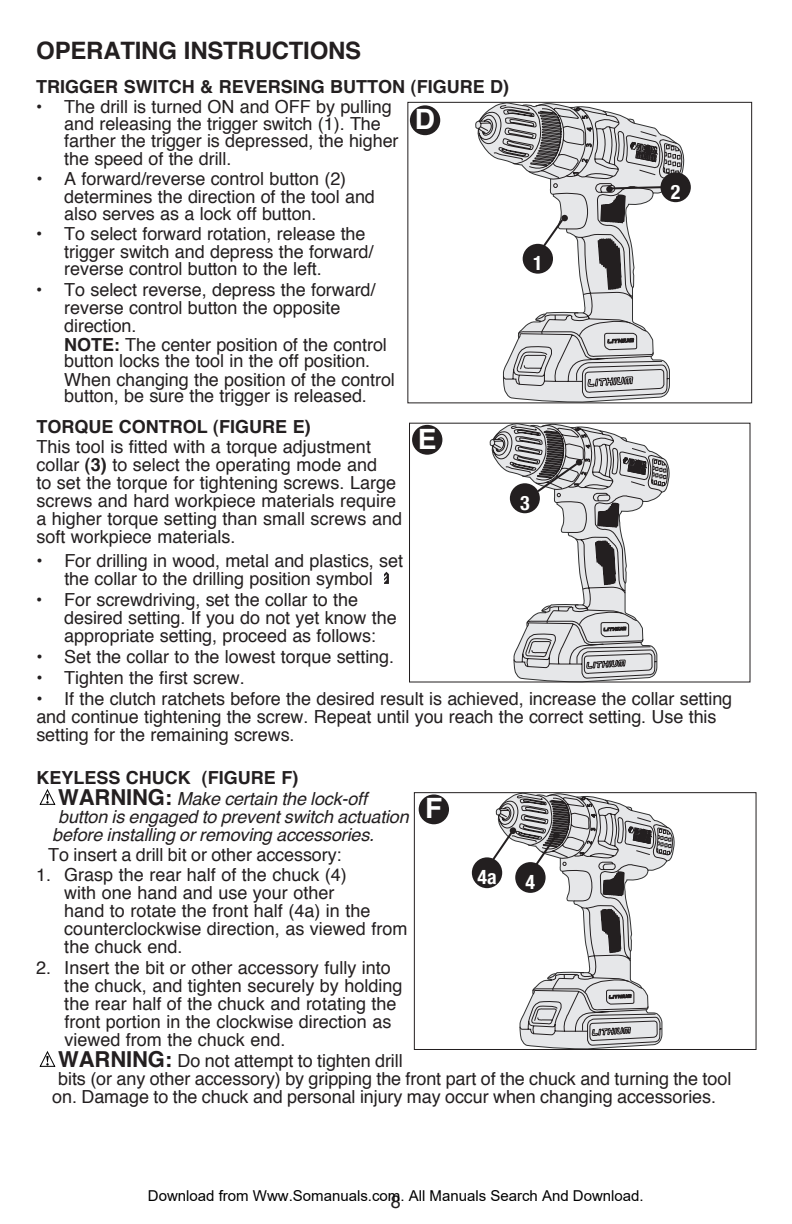
<style>
.page{position:relative;width:792px;height:1224px;background:#fff}
.page>*{position:absolute;margin:0;border:0;box-sizing:border-box;transform-origin:0 0}
.t1{font:700 28px "Helvetica";color:#fff}
.t2{font:700 24px "Helvetica";color:#231f20}
.t3{font:700 condensed 20px "Helvetica Neue";color:#fff}
.t4{font:18px/18px "Helvetica";letter-spacing:-.005em;color:#231f20}
.t5{font:italic 18px/21px "Helvetica";letter-spacing:-.01em;color:#231f20}
.t6{font:700 18px "Helvetica";color:#231f20}
.t7{font:15px "Arial";color:#000}
.s1{font-weight:700}
.s2{font-weight:700;font-style:normal}
.s3{font-weight:700;font-style:normal;font-size:22px}
.s4{font-weight:700;font-size:22px}
</style>
<div class="page">
<svg style="left:384px;top:572px;width:5px;height:12px"></svg>
<svg style="left:39px;top:789px;width:17px;height:16px"></svg>
<svg style="left:39px;top:1051px;width:17px;height:16px"></svg>
<svg style="left:493px;top:105px;width:96px;height:2px"></svg>
<svg style="left:478px;top:107px;width:203px;height:294px"></svg>
<div style="left:408px;top:102px;width:344px;height:301px;border:1px solid #231f20"></div>
<div style="left:561px;top:215px;width:7px;height:6px;background:#231f20;border-radius:50%"></div>
<svg style="left:540px;top:217px;width:25px;height:33px"></svg>
<div style="left:523px;top:244px;width:30px;height:30px;background:#231f20;border-radius:50%"></div>
<svg style="left:595px;top:183px;width:72px;height:108px"></svg>
<div style="left:660px;top:172px;width:31px;height:30px;background:#231f20;border-radius:50%"></div>
<div style="left:410px;top:105px;width:30px;height:30px;background:#231f20;border-radius:50%"></div>
<svg style="left:490px;top:425px;width:179px;height:255px"></svg>
<svg style="left:514px;top:425px;width:154px;height:253px"></svg>
<svg style="left:492px;top:427px;width:174px;height:248px"></svg>
<svg style="left:505px;top:426px;width:141px;height:160px"></svg>
<div style="left:510px;top:483px;width:30px;height:30px;background:#231f20;border-radius:50%"></div>
<div style="left:412px;top:425px;width:30px;height:30px;background:#231f20;border-radius:50%"></div>
<div style="left:414px;top:792px;width:342px;height:258px;border:1px solid #231f20"></div>
<div style="left:419px;top:794px;width:30px;height:30px;background:#231f20;border-radius:50%"></div>
<svg style="left:489px;top:793px;width:184px;height:252px"></svg>
<div style="left:472px;top:857px;width:30px;height:31px;background:#231f20;border-radius:50%"></div>
<h2 class="t2" style="left:36px;top:29px;width:65px">OPERATIN</h2>
<h2 class="t2" style="left:158px;top:29px;width:49px">G INSTRUCTIONS</h2>
<p class="t6" style="left:36px;top:71px;width:112px">TRIGGER SWITC</p>
<p class="t6" style="left:182px;top:71px;width:98px">H &amp; REVERSIN</p>
<p class="t6" style="left:311px;top:71px;width:46px">G BUTTON</p>
<p class="t6" style="left:411px;top:71px;width:100px">(FIGURE D)</p>
<p class="t4" style="left:64px;top:97px;width:336px;line-height:17.4px;text-indent:-28px">• The drill is turned ON and OFF by pulling and releasing the trigger switch (1). The farther the trigger is depressed, the higher the speed of the drill.</p>
<p class="t4" style="left:64px;top:170px;width:312px;line-height:17.4px;text-indent:-28px">• A forward/reverse control button (2) determines the direction of the tool and also serves as a lock off button.</p>
<p class="t4" style="left:64px;top:225px;width:311px;line-height:17.4px;text-indent:-28px">• To select forward rotation, release the trigger switch and depress the forward/ reverse control button to the left.</p>
<p class="t4" style="left:64px;top:280px;width:324px;text-indent:-28px">• To select reverse, depress the forward/ reverse control button the opposite direction.<br><span class="s1">NOTE:</span> The center position of the control</p>
<p class="t4" style="left:64px;top:351px;width:332px;line-height:19px">button locks the tool in the off position.<br>When changing the position of the control</p>
<p class="t4" style="left:64px;top:386px;width:304px">button, be sure the trigger is released.</p>
<p class="t6" style="left:36px;top:411px;width:109px">TORQUE CONTROL</p>
<p class="t6" style="left:213px;top:411px;width:99px">(FIGURE E)</p>
<p class="t4" style="left:36px;top:437px;width:367px">This tool is fitted with a torque adjustment collar <span class="s1">(3)</span> to select the operating mode and<br>to set the torque for tightening screws. Large screws and hard workpiece materials require a higher torque setting than small screws and soft workpiece materials.</p>
<p class="t4" style="left:36px;top:551px;width:368px;text-align:center">• For drilling in wood, metal and plastics, set the collar to the drilling position symbol</p>
<p class="t4" style="left:64px;top:590px;width:334px;text-indent:-28px">• For screwdriving, set the collar to the desired setting. If you do not yet know the appropriate setting, proceed as follows:</p>
<p class="t4" style="left:36px;top:647px;width:359px">• Set the collar to the lowest torque setting.</p>
<p class="t4" style="left:36px;top:668px;width:210px">• Tighten the first screw.</p>
<p class="t4" style="left:36px;top:689px;width:697px">• If the clutch ratchets before the desired result is achieved, increase the collar setting and continue tightening the screw. Repeat until you reach the correct setting. Use this setting for the remaining screws.</p>
<p class="t5" style="left:58px;top:768px;width:310px;text-indent:-22px"><span class="s2">KEYLESS CHUCK (FIGURE F)<br></span><span class="s3">WARNING:</span> Make certain the lock-off</p>
<p class="t5" style="left:52px;top:808px;width:358px;line-height:18px;text-indent:6px">button is engaged to prevent switch actuation before installing or removing accessories.</p>
<p class="t4" style="left:48px;top:845px;width:295px">To insert a drill bit or other accessory:</p>
<p class="t4" style="left:64px;top:865px;width:345px;text-indent:-28px">1. Grasp the rear half of the chuck (4)<br>with one hand and use your other<br>hand to rotate the front half (4a) in the counterclockwise direction, as viewed from the chuck end.</p>
<p class="t4" style="left:64px;top:958px;width:340px;text-indent:-28px">2. Insert the bit or other accessory fully into the chuck, and tighten securely by holding the rear half of the chuck and rotating the front portion in the clockwise direction as viewed from the chuck end.</p>
<p class="t4" style="left:58px;top:1051px;width:346px"><span class="s4">WARNING:</span> Do not attempt to tighten drill</p>
<p class="t4" style="left:58px;top:1069px;width:675px">bits (or any other accessory) by gripping the front part of the chuck and turning the tool</p>
<p class="t4" style="left:52px;top:1087px;width:665px">on. Damage to the chuck and personal injury may occur when changing accessories.</p>
<h1 class="t1" style="left:415px;top:94px;width:22px">D</h1>
<p class="t3" style="left:671px;top:180px;width:11px">2</p>
<p class="t3" style="left:533px;top:251px;width:11px">1</p>
<h1 class="t1" style="left:418px;top:414px;width:17px">E</h1>
<p class="t3" style="left:520px;top:491px;width:11px">3</p>
<h1 class="t1" style="left:425px;top:783px;width:16px">F</h1>
<p class="t3" style="left:477px;top:865px;width:21px">4a</p>
<p class="t3" style="left:526px;top:870px;width:11px">4</p>
<p class="t7" style="left:148px;top:1187px;width:497px">Download from Www.Somanuals.com. All Manuals Search And Download.</p>
<p class="t4" style="left:391px;top:1192px;width:12px">8</p>
</div>
